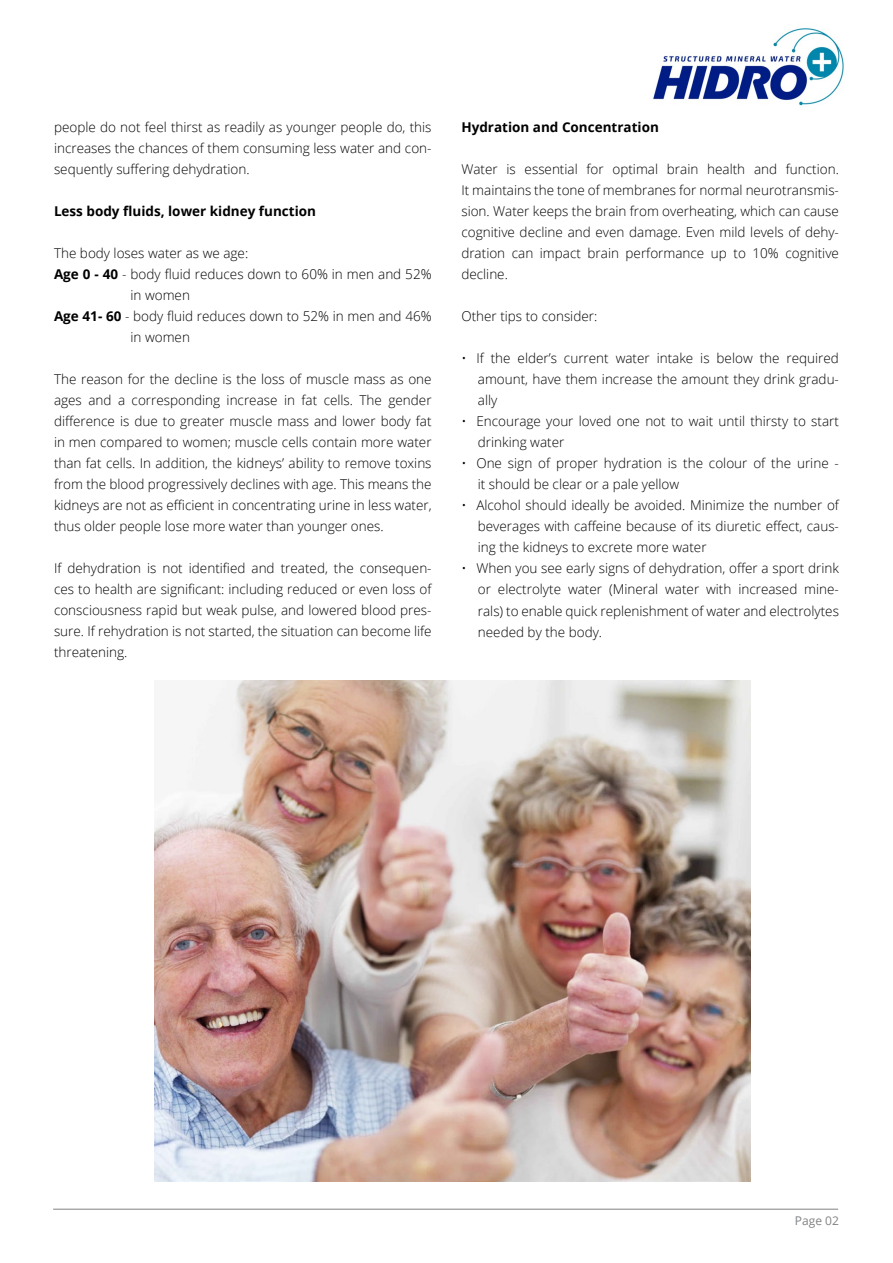
<style>
.page{position:relative;width:893px;height:1263px;background:#fff}
.page>*{position:absolute;margin:0;border:0;box-sizing:border-box;transform-origin:0 0}
.t1{font:300 13.5px/21px "Open Sans";color:#000;text-align:justify}
.t2{font:700 13.5px "Open Sans";color:#000}
.t3{font:12px "Open Sans";color:#808285}
.s1{font-weight:700}
</style>
<div class="page">
<img style="left:653px;top:28px;width:191px;height:78px">
<hr style="left:53px;top:1209px;width:785px;height:1px;background:#808285">
<img style="left:155px;top:681px;width:596px;height:500px">
<p class="t1" style="left:54px;top:116px;width:379px">people do not feel thirst as readily as younger people do, this increases the chances of them consuming less water and con&shy;sequently suffering dehydration.</p>
<p class="t2" style="left:54px;top:202px;width:264px">Less body fluids, lower kidney function</p>
<p class="t1" style="left:54px;top:242px;width:196px">The body loses water as we age:</p>
<p class="t1" style="left:54px;top:263px;width:379px"><span class="s1">Age 0 - 40</span> - body fluid reduces down to 60% in men and 52%</p>
<p class="t1" style="left:131px;top:284px;width:61px">in women</p>
<p class="t1" style="left:54px;top:305px;width:379px"><span class="s1">Age 41- 60</span> - body fluid reduces down to 52% in men and 46%</p>
<p class="t1" style="left:131px;top:326px;width:61px">in women</p>
<p class="t1" style="left:54px;top:368px;width:379px">The reason for the decline is the loss of muscle mass as one ages and a corresponding increase in fat cells. The gender difference is due to greater muscle mass and lower body fat in men compared to women; muscle cells contain more water than fat cells. In addition, the kidneys’ ability to remove toxins from the blood progressively declines with age. This means the kidneys are not as efficient in concentrating urine in less water, thus older people lose more water than younger ones.</p>
<p class="t1" style="left:54px;top:558px;width:379px">If dehydration is not identified and treated, the consequen&shy;ces to health are significant: including reduced or even loss of consciousness rapid but weak pulse, and lowered blood pres&shy;sure. If rehydration is not started, the situation can become life threatening.</p>
<p class="t2" style="left:461px;top:118px;width:199px">Hydration and Concentration</p>
<p class="t1" style="left:461px;top:159px;width:379px">Water is essential for optimal brain health and function.<br>It maintains the tone of membranes for normal neurotransmis&shy;sion. Water keeps the brain from overheating, which can cause cognitive decline and even damage. Even mild levels of dehy&shy;dration can impact brain performance up to 10% cognitive decline.</p>
<p class="t1" style="left:461px;top:306px;width:137px">Other tips to consider:</p>
<p class="t1" style="left:478px;top:348px;width:363px;text-indent:-16px">• If the elder’s current water intake is below the required amount, have them increase the amount they drink gradu&shy;ally</p>
<p class="t1" style="left:478px;top:411px;width:363px;text-indent:-16px">• Encourage your loved one not to wait until thirsty to start drinking water</p>
<p class="t1" style="left:478px;top:453px;width:363px;text-indent:-16px">• One sign of proper hydration is the colour of the urine - it should be clear or a pale yellow</p>
<p class="t1" style="left:478px;top:495px;width:363px;text-indent:-16px">• Alcohol should ideally be avoided. Minimize the number of beverages with caffeine because of its diuretic effect, caus&shy;ing the kidneys to excrete more water</p>
<p class="t1" style="left:478px;top:558px;width:363px;text-indent:-16px">• When you see early signs of dehydration, offer a sport drink or electrolyte water (Mineral water with increased mine&shy;rals) to enable quick replenishment of water and electrolytes needed by the body.</p>
<p class="t3" style="left:795px;top:1213px;width:46px">Page 02</p>
</div>
